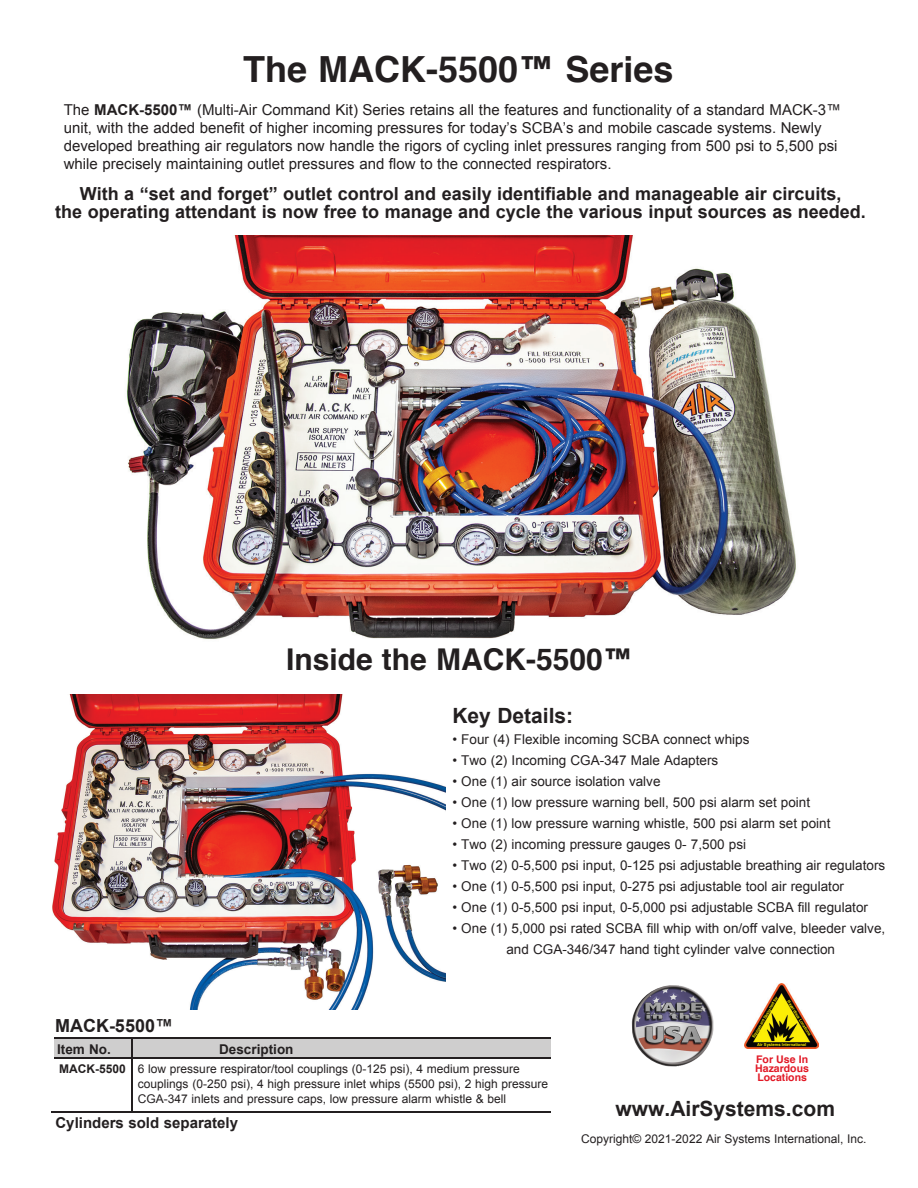
<style>
.page{position:relative;width:918px;height:1188px;background:#fff}
.page>*{position:absolute;margin:0;border:0;box-sizing:border-box;transform-origin:0 0}
.t1{font:700 36px "Helvetica";color:#231f20}
.t2{font:700 30px "Helvetica";color:#231f20}
.t3{font:700 21px "Arial";color:#231f20}
.t4{font:700 18px/18px "Arial";color:#231f20;text-align:center}
.t5{font:15px/18px "Arial";color:#231f20}
.t6{font:700 15px "Arial";color:#231f20}
.t7{font:13.5px/21px "Arial";color:#231f20;text-align:center}
.t8{font:700 13.5px "Arial";color:#231f20}
.t9{font:12px/15px "Arial";color:#231f20}
.t10{font:700 10.5px/9px "Helvetica";color:#e21926;text-align:justify}
.t11{font:700 4.05px "Helvetica";color:#fff101}
.s1{font-weight:700}
</style>
<div class="page">
<img style="left:745px;top:983px;width:74px;height:66px">
<div style="left:54px;top:1038px;width:496px;height:19px;background:#cfcece"></div>
<hr style="left:54px;top:1037px;width:496px;height:2px;background:#231f20">
<hr style="left:54px;top:1057px;width:496px;height:2px;background:#231f20">
<hr style="left:131px;top:1038px;width:2px;height:73px;background:#231f20">
<hr style="left:51px;top:1111px;width:499px;height:2px;background:#231f20">
<img style="left:632px;top:985px;width:82px;height:82px">
<img style="left:127px;top:236px;width:669px;height:403px">
<img style="left:52px;top:695px;width:394px;height:315px">
<h1 class="t1" style="left:243px;top:41px;width:432px">The MACK-5500™ Series</h1>
<p class="t5" style="left:64px;top:101px;width:779px">The <span class="s1">MACK-5500™</span> (Multi-Air Command Kit) Series retains all the features and functionality of a standard MACK-3™ unit, with the added benefit of higher incoming pressures for today’s SCBA’s and mobile cascade systems. Newly developed breathing air regulators now handle the rigors of cycling inlet pressures ranging from 500 psi to 5,500 psi while precisely maintaining outlet pressures and flow to the connected respirators.</p>
<h3 class="t4" style="left:55px;top:185px;width:812px">With a “set and forget” outlet control and easily identifiable and manageable air circuits,<br>the operating attendant is now free to manage and cycle the various input sources as needed.</h3>
<h2 class="t2" style="left:286px;top:635px;width:348px">Inside the MACK-5500™</h2>
<h3 class="t3" style="left:452px;top:702px;width:122px">Key Details:</h3>
<p class="t7" style="left:452px;top:729px;width:298px">• Four (4) Flexible incoming SCBA connect whips</p>
<p class="t7" style="left:452px;top:750px;width:267px">• Two (2) Incoming CGA-347 Male Adapters</p>
<p class="t7" style="left:452px;top:771px;width:210px">• One (1) air source isolation valve</p>
<p class="t7" style="left:452px;top:792px;width:359px">• One (1) low pressure warning bell, 500 psi alarm set point</p>
<p class="t7" style="left:452px;top:813px;width:380px">• One (1) low pressure warning whistle, 500 psi alarm set point</p>
<p class="t7" style="left:452px;top:834px;width:295px">• Two (2) incoming pressure gauges 0- 7,500 psi</p>
<p class="t7" style="left:452px;top:855px;width:434px">• Two (2) 0-5,500 psi input, 0-125 psi adjustable breathing air regulators</p>
<p class="t7" style="left:452px;top:876px;width:393px">• One (1) 0-5,500 psi input, 0-275 psi adjustable tool air regulator</p>
<p class="t7" style="left:452px;top:897px;width:417px">• One (1) 0-5,500 psi input, 0-5,000 psi adjustable SCBA fill regulator</p>
<p class="t7" style="left:452px;top:918px;width:434px">• One (1) 5,000 psi rated SCBA fill whip with on/off valve, bleeder valve, and CGA-346/347 hand tight cylinder valve connection</p>
<h3 class="t4" style="left:55px;top:1017px;width:120px">MACK-5500™</h3>
<p class="t8" style="left:57px;top:1040px;width:55px">Item No.</p>
<p class="t8" style="left:219px;top:1040px;width:76px">Description</p>
<p class="t9" style="left:138px;top:1062px;width:412px;text-indent:-79px"><span class="s1">MACK-5500</span> 6 low pressure respirator/tool couplings (0-125 psi), 4 medium pressure couplings (0-250 psi), 4 high pressure inlet whips (5500 psi), 2 high pressure<br>CGA-347 inlets and pressure caps, low pressure alarm whistle &amp; bell</p>
<p class="t6" style="left:55px;top:1112px;width:184px">Cylinders sold separately</p>
<p class="t11" style="left:751px;top:1036px;width:49px;rotate:-60deg">E quipment D esigned for</p>
<p class="t11" style="left:791px;top:999px;width:43px;rotate:58deg">H azardous Locations</p>
<p class="t11" style="left:757px;top:1041px;width:51px">Air Systems International</p>
<p class="t10" style="left:755px;top:1055px;width:55px">For Use In Hazardous Locations</p>
<h3 class="t3" style="left:616px;top:1094px;width:221px">www.AirSystems.com</h3>
<p class="t9" style="left:581px;top:1132px;width:287px">Copyright© 2021-2022 Air Systems International, Inc.</p>
</div>
